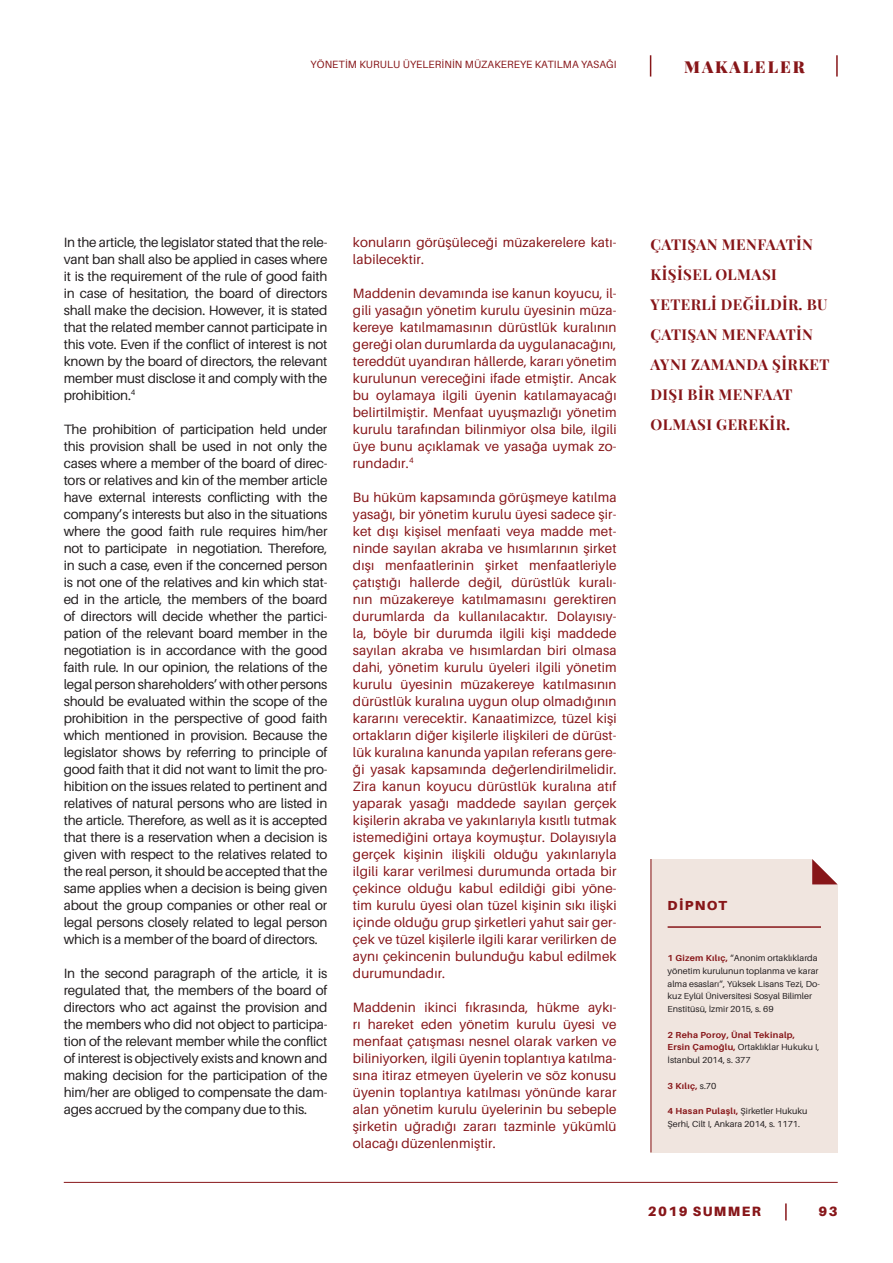
<style>
.page{position:relative;width:893px;height:1263px;background:#fff}
.page>*{position:absolute;margin:0;border:0;box-sizing:border-box;transform-origin:0 0}
.t1{font:900 16.5px "Playfair Display";letter-spacing:.12em;color:#871619}
.YAN_SPOT_TR{font:700 15px/30px "Playfair Display";letter-spacing:.03em;color:#871619}
.ING_metin{font:13.5px/17px "Aileron";letter-spacing:-.015em;color:#231f20;text-align:justify}
.TR_metin{font:13.5px/17px "Aileron";letter-spacing:.01em;color:#871619;text-align:justify}
.t2{font:900 13.5px "Aileron";letter-spacing:.11em;color:#871619}
.t3{font:900 13.05px "Aileron";letter-spacing:.1em;color:#871619}
.t4{font:10.5px "Aileron";letter-spacing:.01em;color:#871619}
.t5{font:8.7px/12.8px "Aileron";color:#231f20}
.t6{font:700 8.7px/12.8px "Aileron";letter-spacing:.03em;color:#871619}
.s1{font-weight:700;color:#871619}
.s2{font-weight:400;color:#231f20}
</style>
<div class="page">
<hr style="left:64px;top:1182px;width:774px;height:1px;background:#871619">
<svg style="left:785px;top:1203px;width:2px;height:17px"></svg>
<svg style="left:650px;top:55px;width:1px;height:22px"></svg>
<hr style="left:836px;top:55px;width:2px;height:22px;background:#871619">
<div style="left:651px;top:859px;width:187px;height:293px;background:#f0e5df"></div>
<hr style="left:668px;top:926px;width:153px;height:2px;background:#871619">
<svg style="left:812px;top:859px;width:26px;height:25px"></svg>
<hr style="left:651px;top:859px;width:1px;height:293px;background:#871619">
<p class="t4" style="left:311px;top:59px;width:307px">YÖNETİM KURULU ÜYELERİNİN MÜZAKEREYE KATILMA YASAĞI</p>
<p class="t1" style="left:684px;top:54px;width:122px">MAKALELER</p>
<p class="ING_metin" style="left:64px;top:234px;width:265px">In the article, the legislator stated that the rele&shy;vant ban shall also be applied in cases where it is the requirement of the rule of good faith in case of hesitation, the board of directors shall make the decision. However, it is stated that the related member cannot participate in this vote. Even if the conflict of interest is not known by the board of directors, the relevant member must disclose it and comply with the prohibition.<sup>4</sup></p>
<p class="ING_metin" style="left:64px;top:421px;width:265px">The prohibition of participation held under this provision shall be used in not only the cases where a member of the board of direc&shy;tors or relatives and kin of the member article have external interests conflicting with the company’s interests but also in the situations where the good faith rule requires him/her not to participate in negotiation. Therefore, in such a case, even if the concerned person is not one of the relatives and kin which stat&shy;ed in the article, the members of the board of directors will decide whether the partici&shy;pation of the relevant board member in the negotiation is in accordance with the good faith rule. In our opinion, the relations of the legal person shareholders’ with other persons should be evaluated within the scope of the prohibition in the perspective of good faith which mentioned in provision. Because the legislator shows by referring to principle of good faith that it did not want to limit the pro&shy;hibition on the issues related to pertinent and relatives of natural persons who are listed in the article. Therefore, as well as it is accepted that there is a reservation when a decision is given with respect to the relatives related to the real person, it should be accepted that the same applies when a decision is being given about the group companies or other real or legal persons closely related to legal person which is a member of the board of directors.</p>
<p class="ING_metin" style="left:64px;top:965px;width:265px">In the second paragraph of the article, it is regulated that, the members of the board of directors who act against the provision and the members who did not object to participa&shy;tion of the relevant member while the conflict of interest is objectively exists and known and making decision for the participation of the him/her are obliged to compensate the dam&shy;ages accrued by the company due to this.</p>
<p class="TR_metin" style="left:353px;top:234px;width:265px">konuların görüşüleceği müzakerelere katı&shy;labilecektir.</p>
<p class="TR_metin" style="left:353px;top:285px;width:265px">Maddenin devamında ise kanun koyucu, il&shy;gili yasağın yönetim kurulu üyesinin müza&shy;kereye katılmamasının dürüstlük kuralının gereği olan durumlarda da uygulanacağını, tereddüt uyandıran hâllerde, kararı yönetim kurulunun vereceğini ifade etmiştir. Ancak bu oylamaya ilgili üyenin katılamayacağı belirtilmiştir. Menfaat uyuşmazlığı yönetim kurulu tarafından bilinmiyor olsa bile, ilgili üye bunu açıklamak ve yasağa uymak zo&shy;rundadır.<sup>4</sup></p>
<p class="TR_metin" style="left:353px;top:489px;width:265px">Bu hüküm kapsamında görüşmeye katılma yasağı, bir yönetim kurulu üyesi sadece şir&shy;ket dışı kişisel menfaati veya madde met&shy;ninde sayılan akraba ve hısımlarının şirket dışı menfaatlerinin şirket menfaatleriyle çatıştığı hallerde değil, dürüstlük kuralı&shy;nın müzakereye katılmamasını gerektiren durumlarda da kullanılacaktır. Dolayısıy&shy;la, böyle bir durumda ilgili kişi maddede sayılan akraba ve hısımlardan biri olmasa dahi, yönetim kurulu üyeleri ilgili yönetim kurulu üyesinin müzakereye katılmasının dürüstlük kuralına uygun olup olmadığının kararını verecektir. Kanaatimizce, tüzel kişi ortakların diğer kişilerle ilişkileri de dürüst&shy;lük kuralına kanunda yapılan referans gere&shy;ği yasak kapsamında değerlendirilmelidir.<br>Zira kanun koyucu dürüstlük kuralına atıf yaparak yasağı maddede sayılan gerçek kişilerin akraba ve yakınlarıyla kısıtlı tutmak istemediğini ortaya koymuştur. Dolayısıyla gerçek kişinin ilişkili olduğu yakınlarıyla ilgili karar verilmesi durumunda ortada bir çekince olduğu kabul edildiği gibi yöne&shy;tim kurulu üyesi olan tüzel kişinin sıkı ilişki içinde olduğu grup şirketleri yahut sair ger&shy;çek ve tüzel kişilerle ilgili karar verilirken de aynı çekincenin bulunduğu kabul edilmek durumundadır.</p>
<p class="TR_metin" style="left:353px;top:999px;width:265px">Maddenin ikinci fıkrasında, hükme aykı&shy;rı hareket eden yönetim kurulu üyesi ve menfaat çatışması nesnel olarak varken ve biliniyorken, ilgili üyenin toplantıya katılma&shy;sına itiraz etmeyen üyelerin ve söz konusu üyenin toplantıya katılması yönünde karar alan yönetim kurulu üyelerinin bu sebeple şirketin uğradığı zararı tazminle yükümlü olacağı düzenlenmiştir.</p>
<p class="YAN_SPOT_TR" style="left:651px;top:228px;width:180px">ÇATIŞAN MENFAATIN<br>KIŞISEL OLMASI<br>YETERLI DEĞILDIR. BU<br>ÇATIŞAN MENFAATIN<br>AYNI ZAMANDA ŞIRKET<br>DIŞI BIR MENFAAT<br>OLMASI GEREKIR.</p>
<p class="t3" style="left:668px;top:898px;width:61px">DİPNOT</p>
<p class="t5" style="left:668px;top:952px;width:154px"><span class="s1">1 Gizem Kılıç,</span> “Anonim ortaklıklarda yönetim kurulunun toplanma ve karar alma esasları”, Yüksek Lisans Tezi, Do&shy;kuz Eylül Üniversitesi Sosyal Bilimler Enstitüsü, İzmir 2015, s. 69</p>
<p class="t6" style="left:668px;top:1028px;width:153px">2 Reha Poroy, Ünal Tekinalp,<br>Ersin Çamoğlu, <span class="s2">Ortaklıklar Hukuku I,<br>İstanbul 2014, s. 377</span></p>
<p class="t6" style="left:668px;top:1079px;width:50px">3 Kılıç, <span class="s2">s.70</span></p>
<p class="t5" style="left:668px;top:1105px;width:141px"><span class="s1">4 Hasan Pulaşlı,</span> Şirketler Hukuku<br>Şerhi, Cilt I, Ankara 2014, s. 1171.</p>
<p class="t2" style="left:648px;top:1203px;width:115px">2019 SUMMER</p>
<p class="t2" style="left:818px;top:1203px;width:21px">93</p>
</div>
